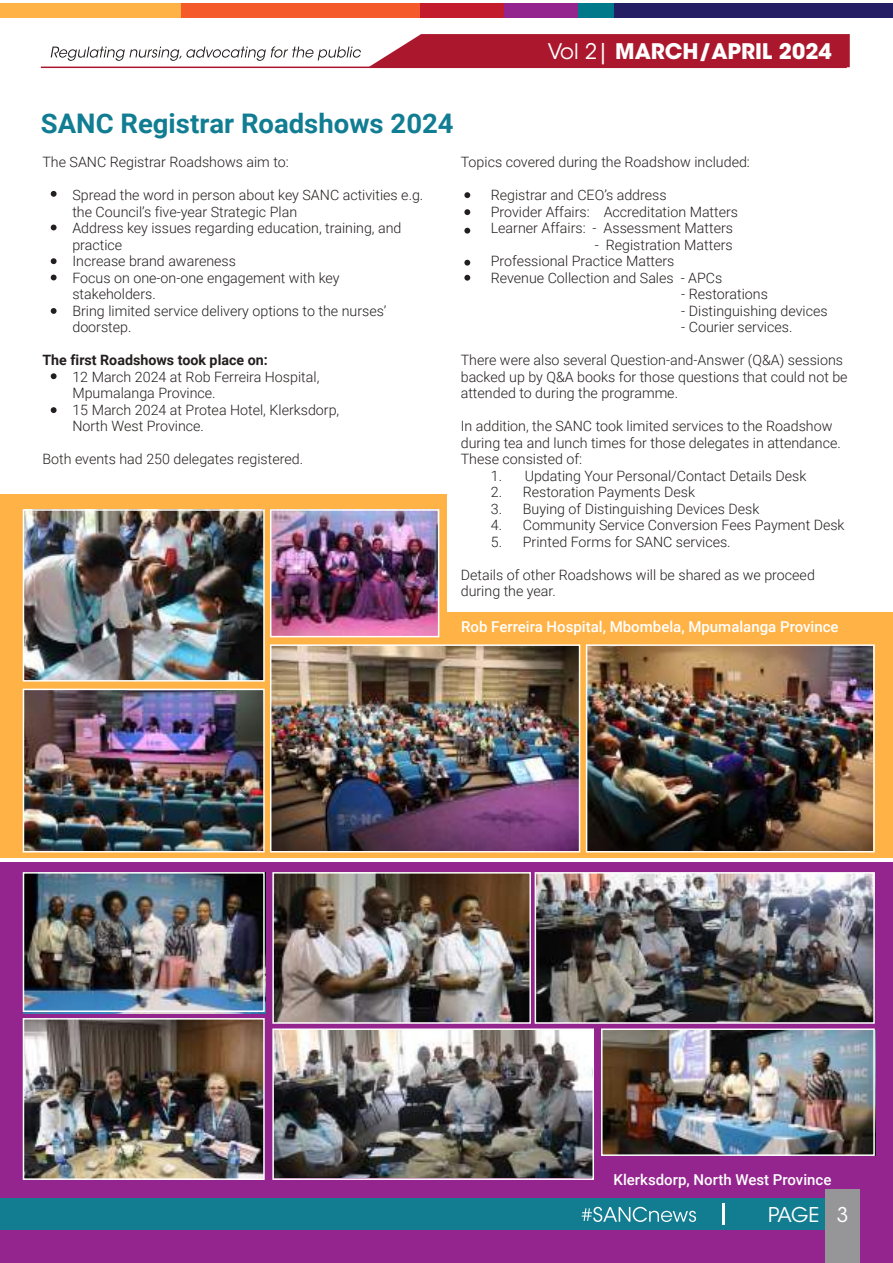
<style>
.page{position:relative;width:893px;height:1263px;background:#fff}
.page>*{position:absolute;margin:0;border:0;box-sizing:border-box;transform-origin:0 0}
.t1{font:700 27px "Roboto";color:#117d93}
.t2{font:700 21.3px "ITC Avant Garde Std";color:#fff}
.t3{font:20.25px "ITC Avant Garde Std";color:#fff}
.t4{font:500 15px "Roboto";color:#fff}
.t5{font:300 14.25px/16.5px "Roboto";color:#241f1f}
.t6{font:700 14.25px "Roboto";color:#241f1f}
.s1{font-weight:400}
</style>
<div class="page">
<div style="left:0;top:858px;width:893px;height:405px;background:#94258f"></div>
<img style="left:23px;top:873px;width:243px;height:141px">
<img style="left:26px;top:1021px;width:236px;height:156px">
<svg style="left:368px;top:34px;width:482px;height:33px;background:#af2539"></svg>
<div style="left:0;top:1198px;width:827px;height:32px;background:#127c91"></div>
<div style="left:826px;top:1189px;width:34px;height:74px;background:#969698"></div>
<svg style="left:582px;top:1207px;width:114px;height:15px"></svg>
<hr style="left:722px;top:1203px;width:2px;height:21px;background:#fff">
<hr style="left:41px;top:67px;width:806px;height:1px;background:#ab182d">
<svg style="left:51px;top:46px;width:310px;height:15px"></svg>
<div style="left:177px;top:3px;width:246px;height:15px;background:#f55a2b"></div>
<div style="left:1px;top:3px;width:180px;height:15px;background:#ffb346"></div>
<div style="left:420px;top:3px;width:86px;height:15px;background:#c31d2d"></div>
<div style="left:575px;top:3px;width:39px;height:15px;background:#007a8a"></div>
<div style="left:614px;top:3px;width:279px;height:15px;background:#241f64"></div>
<div style="left:504px;top:3px;width:74px;height:15px;background:#94258f"></div>
<svg style="left:51px;top:191px;width:6px;height:6px"></svg>
<svg style="left:464px;top:192px;width:6px;height:6px"></svg>
<svg style="left:464px;top:209px;width:6px;height:6px"></svg>
<svg style="left:464px;top:228px;width:6px;height:6px"></svg>
<svg style="left:464px;top:260px;width:6px;height:6px"></svg>
<svg style="left:464px;top:275px;width:6px;height:6px"></svg>
<svg style="left:51px;top:225px;width:6px;height:5px"></svg>
<svg style="left:51px;top:258px;width:6px;height:6px"></svg>
<svg style="left:51px;top:275px;width:6px;height:5px"></svg>
<svg style="left:51px;top:308px;width:6px;height:6px"></svg>
<svg style="left:51px;top:373px;width:6px;height:6px"></svg>
<svg style="left:51px;top:407px;width:6px;height:6px"></svg>
<div style="left:0;top:494px;width:446px;height:365px;background:#ffb346"></div>
<div style="left:435px;top:612px;width:458px;height:247px;background:#ffb346"></div>
<img style="left:26px;top:692px;width:236px;height:157px">
<img style="left:273px;top:647px;width:304px;height:202px">
<img style="left:26px;top:512px;width:236px;height:166px">
<img style="left:273px;top:512px;width:163px;height:122px">
<img style="left:275px;top:875px;width:253px;height:146px">
<img style="left:538px;top:875px;width:334px;height:146px">
<img style="left:604px;top:1031px;width:268px;height:122px">
<img style="left:275px;top:1031px;width:316px;height:146px">
<div style="left:272px;top:872px;width:259px;height:152px;border:2px solid #fff"></div>
<div style="left:535px;top:872px;width:340px;height:152px;border:2px solid #fff"></div>
<div style="left:601px;top:1028px;width:274px;height:128px;border:2px solid #fff"></div>
<div style="left:272px;top:1028px;width:322px;height:152px;border:2px solid #fff"></div>
<div style="left:23px;top:1018px;width:242px;height:162px;border:2px solid #fff"></div>
<div style="left:23px;top:872px;width:242px;height:140px;border:2px solid #fff"></div>
<div style="left:23px;top:509px;width:242px;height:172px;border:2px solid #fff"></div>
<div style="left:23px;top:689px;width:242px;height:163px;border:2px solid #fff"></div>
<div style="left:270px;top:644px;width:310px;height:208px;border:2px solid #fff"></div>
<img style="left:589px;top:647px;width:283px;height:202px">
<div style="left:270px;top:509px;width:169px;height:128px;border:2px solid #fff"></div>
<div style="left:586px;top:644px;width:289px;height:208px;border:2px solid #fff"></div>
<hr style="left:0;top:858px;width:893px;height:3px;background:#fff">
<h2 class="t2" style="left:548px;top:37px;width:285px"><span class="s1">Vol 2|</span> MARCH/APRIL 2024</h2>
<h1 class="t1" style="left:41px;top:104px;width:414px">SANC Registrar Roadshows 2024</h1>
<p class="t5" style="left:42px;top:153px;width:248px">The SANC Registrar Roadshows aim to:</p>
<p class="t5" style="left:72px;top:186px;width:352px">Spread the word in person about key SANC activities e.g. the Council’s five-year Strategic Plan<br>Address key issues regarding education, training, and practice<br>Increase brand awareness<br>Focus on one-on-one engagement with key stakeholders.<br>Bring limited service delivery options to the nurses’ doorstep.</p>
<p class="t6" style="left:42px;top:350px;width:227px">The first Roadshows took place on:</p>
<p class="t5" style="left:72px;top:368px;width:268px">12 March 2024 at Rob Ferreira Hospital,<br>Mpumalanga Province.<br>15 March 2024 at Protea Hotel, Klerksdorp,<br>North West Province.</p>
<p class="t5" style="left:42px;top:450px;width:262px">Both events had 250 delegates registered.</p>
<p class="t5" style="left:461px;top:153px;width:291px">Topics covered during the Roadshow included:</p>
<p class="t5" style="left:491px;top:186px;width:249px">Registrar and CEO’s address<br>Provider Affairs: Accreditation Matters<br>Learner Affairs: - Assessment Matters</p>
<p class="t5" style="left:491px;top:236px;width:243px;text-indent:104px">- Registration Matters<br>Professional Practice Matters<br>Revenue Collection and Sales - APCs</p>
<p class="t5" style="left:681px;top:285px;width:88px">- Restorations</p>
<p class="t5" style="left:681px;top:302px;width:148px">- Distinguishing devices</p>
<p class="t5" style="left:681px;top:318px;width:113px">- Courier services.</p>
<p class="t5" style="left:461px;top:351px;width:388px">There were also several Question-and-Answer (Q&amp;A) sessions backed up by Q&amp;A books for those questions that could not be attended to during the programme.</p>
<p class="t5" style="left:461px;top:417px;width:381px">In addition, the SANC took limited services to the Roadshow during tea and lunch times for those delegates in attendance.<br>These consisted of:</p>
<p class="t5" style="left:491px;top:467px;width:317px">1. Updating Your Personal/Contact Details Desk</p>
<p class="t5" style="left:491px;top:483px;width:206px">2. Restoration Payments Desk</p>
<p class="t5" style="left:491px;top:500px;width:270px">3. Buying of Distinguishing Devices Desk</p>
<p class="t5" style="left:491px;top:516px;width:355px">4. Community Service Conversion Fees Payment Desk</p>
<p class="t5" style="left:491px;top:533px;width:241px">5. Printed Forms for SANC services.</p>
<p class="t5" style="left:461px;top:566px;width:356px">Details of other Roadshows will be shared as we proceed during the year.</p>
<p class="t4" style="left:461px;top:616px;width:379px">Rob Ferreira Hospital, Mbombela, Mpumalanga Province</p>
<p class="t4" style="left:614px;top:1169px;width:219px">Klerksdorp, North West Province</p>
<h3 class="t3" style="left:768px;top:1202px;width:82px">PAGE 3</h3>
</div>
